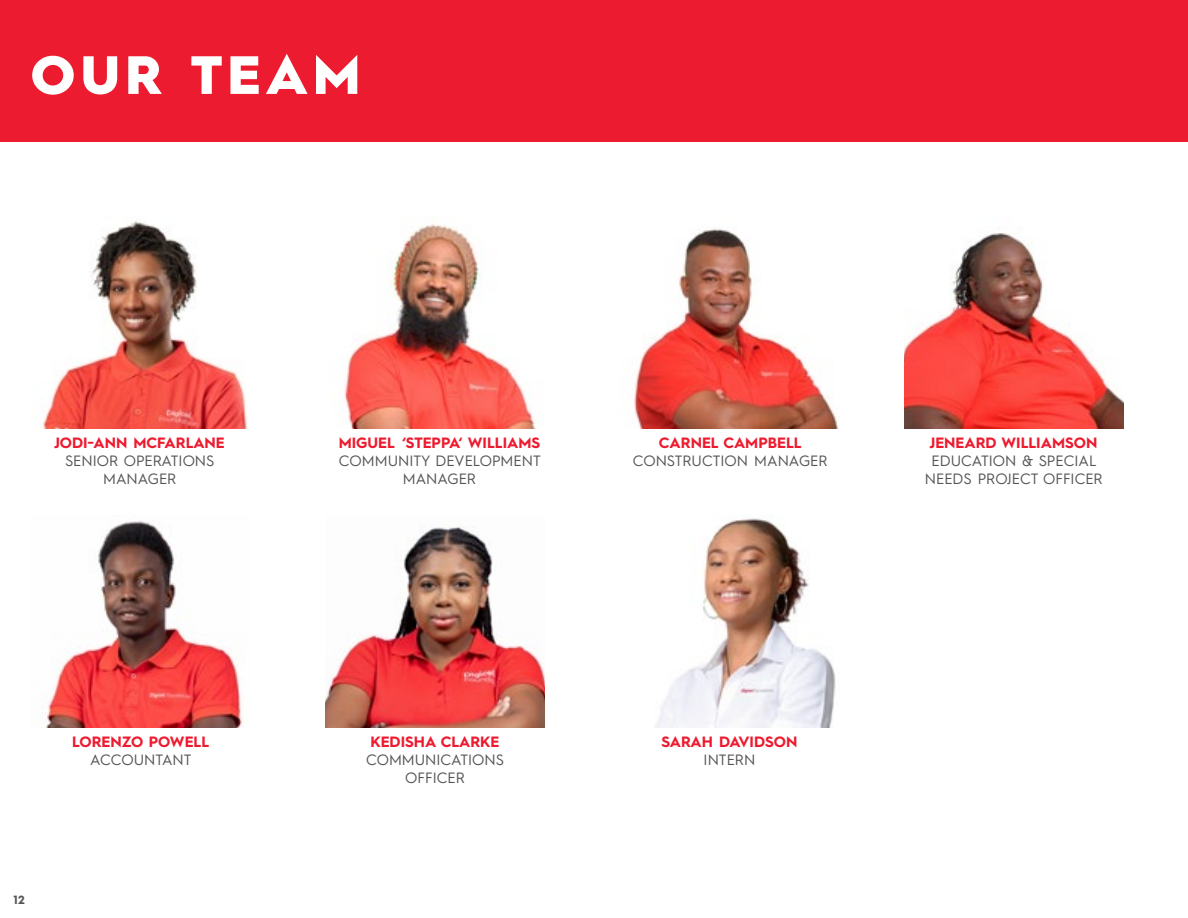
<style>
.page{position:relative;width:1188px;height:918px;background:#fff}
.page>*{position:absolute;margin:0;border:0;box-sizing:border-box;transform-origin:0 0}
.t1{font:900 54px "Hurme Geometric Sans 2";letter-spacing:.1em;color:#fff}
.t2{font:15px/18px "Hurme Geometric Sans 2";color:#555;text-align:center}
.t3{font:700 15px "Hurme Geometric Sans 2";color:#ed1b2f}
.t4{font:700 12px "Hurme Geometric Sans 2";color:#555}
</style>
<div class="page">
<div style="left:0;top:0;width:1188px;height:141px;background:#ed1b2f"></div>
<img style="left:344px;top:224px;width:192px;height:204px">
<img style="left:42px;top:221px;width:206px;height:207px">
<img style="left:42px;top:521px;width:202px;height:206px">
<img style="left:904px;top:233px;width:220px;height:195px">
<img style="left:655px;top:518px;width:181px;height:209px">
<img style="left:634px;top:228px;width:205px;height:200px">
<img style="left:325px;top:525px;width:220px;height:202px">
<h1 class="t1" style="left:31px;top:37px;width:331px">OUR TEAM</h1>
<p class="t3" style="left:54px;top:432px;width:172px">JODI-ANN MCFARLANE</p>
<p class="t2" style="left:65px;top:450px;width:151px">SENIOR OPERATIONS<br>MANAGER</p>
<p class="t3" style="left:72px;top:731px;width:139px">LORENZO POWELL</p>
<p class="t2" style="left:90px;top:750px;width:103px">ACCOUNTANT</p>
<p class="t4" style="left:14px;top:891px;width:13px">12</p>
<p class="t3" style="left:339px;top:432px;width:203px">MIGUEL ‘STEPPA‘ WILLIAMS</p>
<p class="t2" style="left:339px;top:450px;width:203px">COMMUNITY DEVELOPMENT<br>MANAGER</p>
<p class="t3" style="left:659px;top:432px;width:144px">CARNEL CAMPBELL</p>
<p class="t2" style="left:633px;top:450px;width:196px">CONSTRUCTION MANAGER</p>
<p class="t3" style="left:930px;top:432px;width:169px">JENEARD WILLIAMSON</p>
<p class="t2" style="left:925px;top:450px;width:179px">EDUCATION &amp; SPECIAL<br>NEEDS PROJECT OFFICER</p>
<p class="t3" style="left:370px;top:731px;width:131px">KEDISHA CLARKE</p>
<p class="t2" style="left:366px;top:750px;width:140px">COMMUNICATIONS<br>OFFICER</p>
<p class="t3" style="left:662px;top:731px;width:137px">SARAH DAVIDSON</p>
<p class="t2" style="left:704px;top:750px;width:53px">INTERN</p>
</div>
